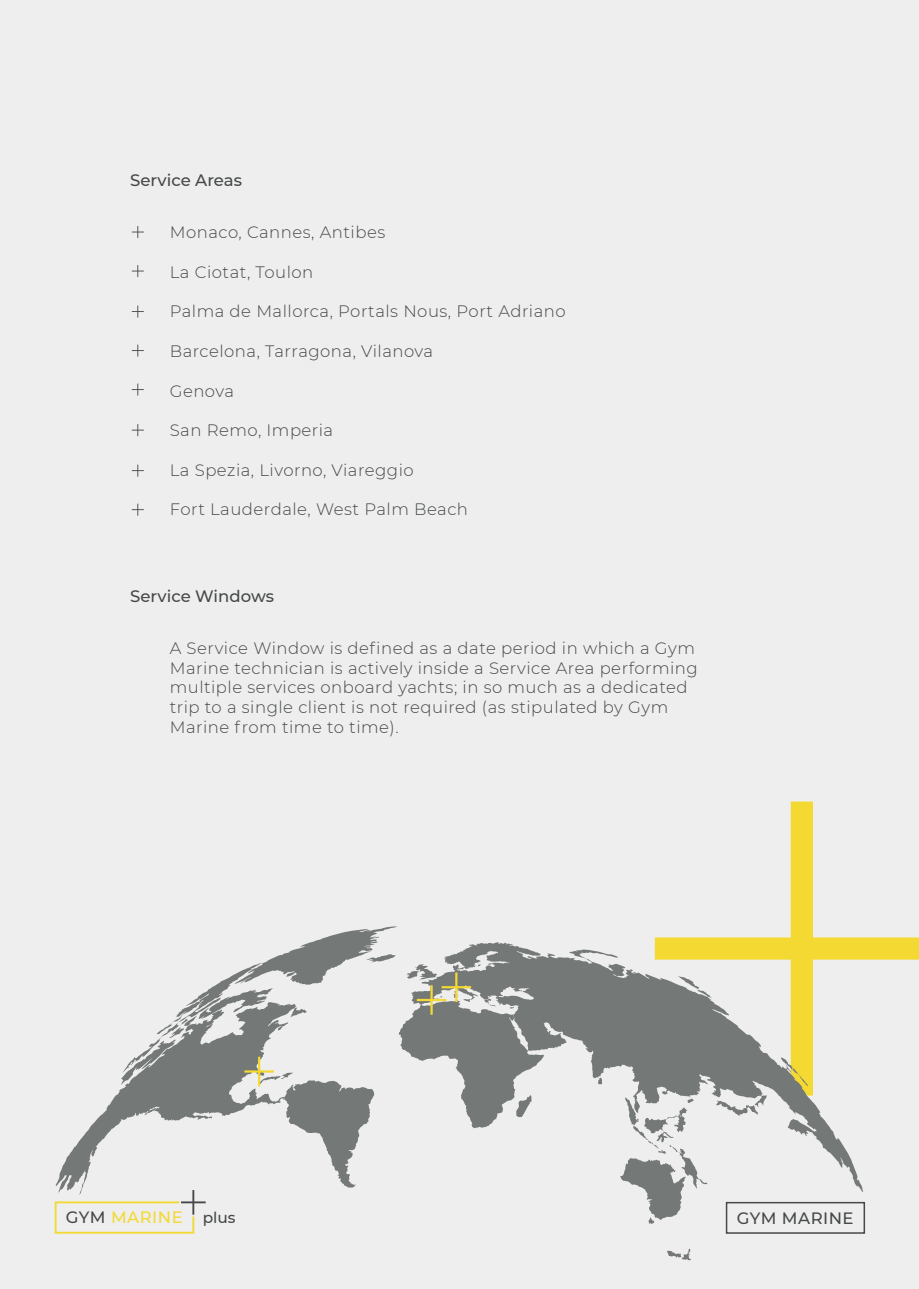
<style>
.page{position:relative;width:919px;height:1289px;background:#fff}
.page>*{position:absolute;margin:0;border:0;box-sizing:border-box;transform-origin:0 0}
.t1{font:300 16.5px/19.8px "Montserrat";letter-spacing:.03em;color:#454749}
.t2{font:500 16.5px "Montserrat";color:#454749}
.t3{font:500 16.5px "Montserrat";letter-spacing:.03em;color:#f4d933}
.t4{font:500 16.5px "Montserrat";letter-spacing:.03em;color:#464849}
.s1{color:#454749}
.s2{font-size:15.45px;color:#454749}
</style>
<div class="page">
<div style="left:0;top:0;width:918px;height:1288px;background:#edeeed"></div>
<svg style="left:54px;top:1200px;width:141px;height:34px"></svg>
<hr style="left:192px;top:1189px;width:2px;height:25px;background:#454749">
<hr style="left:181px;top:1201px;width:25px;height:2px;background:#454749">
<svg style="left:725px;top:1201px;width:140px;height:33px"></svg>
<svg style="left:654px;top:801px;width:264px;height:159px"></svg>
<svg style="left:132px;top:226px;width:12px;height:12px"></svg>
<svg style="left:132px;top:265px;width:12px;height:12px"></svg>
<svg style="left:132px;top:305px;width:12px;height:12px"></svg>
<svg style="left:132px;top:344px;width:12px;height:12px"></svg>
<svg style="left:132px;top:383px;width:12px;height:12px"></svg>
<svg style="left:132px;top:424px;width:12px;height:12px"></svg>
<svg style="left:132px;top:464px;width:12px;height:12px"></svg>
<svg style="left:132px;top:503px;width:12px;height:12px"></svg>
<svg style="left:667px;top:1248px;width:24px;height:12px"></svg>
<svg style="left:646px;top:1192px;width:36px;height:32px"></svg>
<svg style="left:544px;top:942px;width:319px;height:250px"></svg>
<svg style="left:55px;top:926px;width:489px;height:268px"></svg>
<p class="t2" style="left:130px;top:169px;width:113px">Service Areas</p>
<p class="t1" style="left:170px;top:222px;width:217px">Monaco, Cannes, Antibes</p>
<p class="t1" style="left:170px;top:261px;width:145px">La Ciotat, Toulon</p>
<p class="t1" style="left:170px;top:301px;width:397px">Palma de Mallorca, Portals Nous, Port Adriano</p>
<p class="t1" style="left:170px;top:340px;width:265px">Barcelona, Tarragona, Vilanova</p>
<p class="t1" style="left:170px;top:380px;width:66px">Genova</p>
<p class="t1" style="left:170px;top:420px;width:165px">San Remo, Imperia</p>
<p class="t1" style="left:170px;top:459px;width:245px">La Spezia, Livorno, Viareggio</p>
<p class="t1" style="left:170px;top:499px;width:300px">Fort Lauderdale, West Palm Beach</p>
<p class="t2" style="left:130px;top:584px;width:145px">Service Windows</p>
<p class="t1" style="left:170px;top:637px;width:529px">A Service Window is defined as a date period in which a Gym Marine technician is actively inside a Service Area performing multiple services onboard yachts; in so much as a dedicated trip to a single client is not required (as stipulated by Gym Marine from time to time).</p>
<p class="t3" style="left:66px;top:1205px;width:171px"><span class="s1">GYM</span> MARINE <span class="s2">plus</span></p>
<p class="t4" style="left:736px;top:1206px;width:118px">GYM MARINE</p>
</div>
